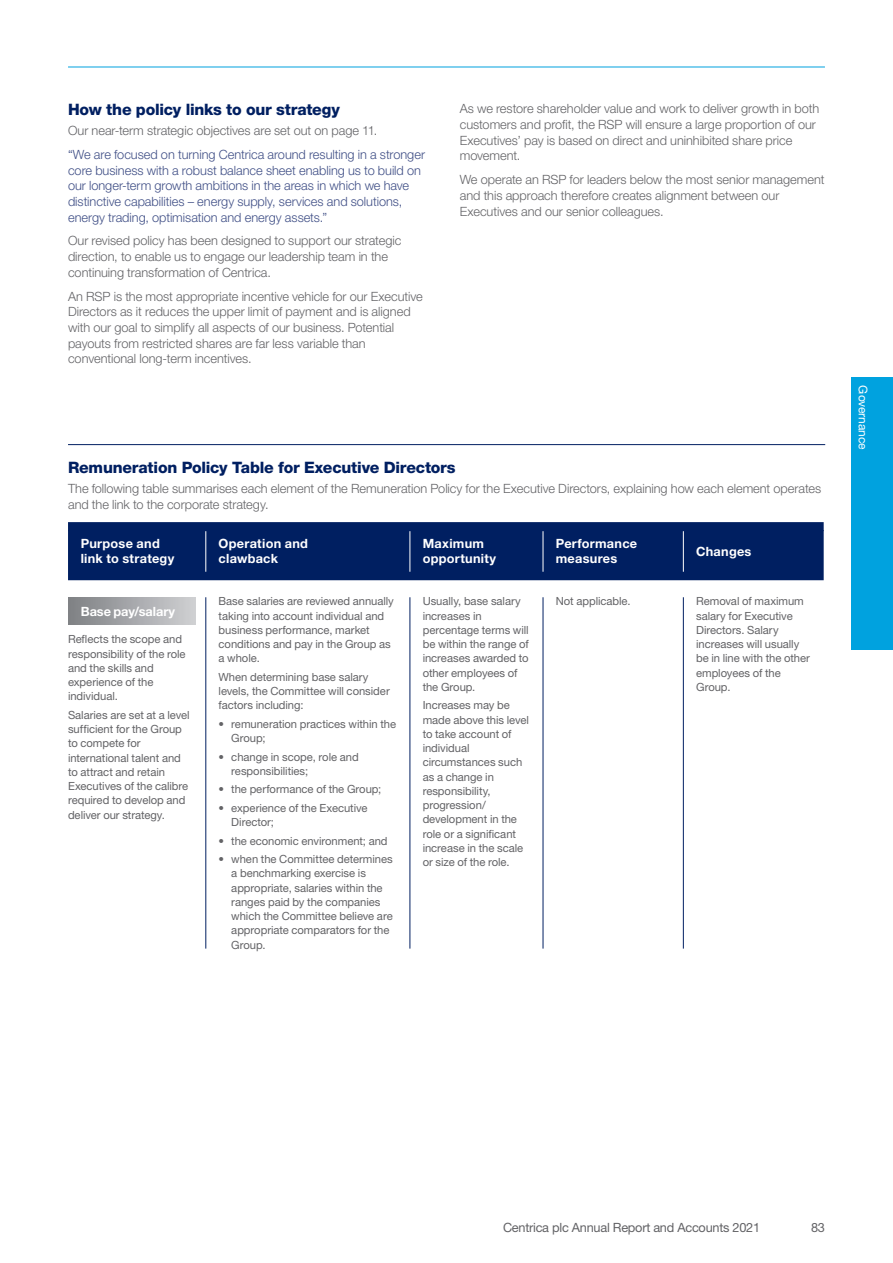
<style>
.page{position:relative;width:893px;height:1263px;background:#fff}
.page>*{position:absolute;margin:0;border:0;box-sizing:border-box;transform-origin:0 0}
._01_Body___Heading_1{font:800 15.75px "Helvetica Neue LT Std";letter-spacing:-.015em;color:#001f61}
._05_Body___Copy{font:300 12.75px/15.8px "Helvetica Neue LT Std";color:#636366}
._05_Body___Copy-2{font:300 12.75px/15.8px "Helvetica Neue LT Std";letter-spacing:-.005em;color:#404f86}
.Remuneration_Policy{font:700 12.75px/15px "Helvetica Neue LT Std";letter-spacing:.02em;color:#fff}
.t1{font:12.75px "Helvetica Neue LT Std";letter-spacing:-.02em;color:#636366}
.Remuneration_Policy-2{font:700 12.75px "Helvetica Neue LT Std";letter-spacing:-.005em;color:#fff}
.t2{font:12px "Helvetica Neue LT Std";letter-spacing:-.005em;color:#fff}
.Table___Body{font:11.25px/14.2px "Helvetica Neue LT Std";letter-spacing:-.005em;color:#636366}
</style>
<div class="page">
<hr style="left:68px;top:444px;width:757px;height:1px;background:#001f61">
<div style="left:68px;top:522px;width:756px;height:58px;background:#001f61"></div>
<hr style="left:206px;top:531px;width:1px;height:41px;background:#fff">
<hr style="left:410px;top:531px;width:1px;height:41px;background:#fff">
<hr style="left:543px;top:531px;width:1px;height:41px;background:#fff">
<hr style="left:683px;top:531px;width:1px;height:41px;background:#fff">
<hr style="left:206px;top:597px;width:1px;height:351px;background:#001f61">
<hr style="left:410px;top:597px;width:1px;height:351px;background:#001f61">
<hr style="left:543px;top:597px;width:1px;height:351px;background:#001f61">
<hr style="left:683px;top:597px;width:1px;height:351px;background:#001f61">
<hr style="left:68px;top:530px;width:138px;height:1px;background:#001f61">
<hr style="left:206px;top:530px;width:204px;height:1px;background:#001f61">
<hr style="left:410px;top:530px;width:133px;height:1px;background:#001f61">
<hr style="left:543px;top:530px;width:140px;height:1px;background:#001f61">
<hr style="left:683px;top:530px;width:141px;height:1px;background:#001f61">
<div style="left:68px;top:597px;width:128px;height:28px;background:linear-gradient(to right,#7e8083,#cfd0d3)"></div>
<hr style="left:68px;top:67px;width:757px;height:1px;background:#00a2df">
<div style="left:851px;top:377px;width:42px;height:273px;background:#00a2df"></div>
<p class="_01_Body___Heading_1" style="left:68px;top:100px;width:273px">How the policy links to our strategy</p>
<p class="_05_Body___Copy" style="left:68px;top:122px;width:311px">Our near-term strategic objectives are set out on page 11.</p>
<p class="_05_Body___Copy-2" style="left:68px;top:146px;width:359px">“We are focused on turning Centrica around resulting in a stronger core business with a robust balance sheet enabling us to build on our longer-term growth ambitions in the areas in which we have distinctive capabilities – energy supply, services and solutions, energy trading, optimisation and energy assets.”</p>
<p class="_05_Body___Copy" style="left:68px;top:233px;width:335px">Our revised policy has been designed to support our strategic direction, to enable us to engage our leadership team in the continuing transformation of Centrica.</p>
<p class="_05_Body___Copy" style="left:68px;top:288px;width:356px">An RSP is the most appropriate incentive vehicle for our Executive Directors as it reduces the upper limit of payment and is aligned with our goal to simplify all aspects of our business. Potential payouts from restricted shares are far less variable than conventional long-term incentives.</p>
<p class="_05_Body___Copy" style="left:460px;top:101px;width:361px">As we restore shareholder value and work to deliver growth in both customers and profit, the RSP will ensure a large proportion of our Executives’ pay is based on direct and uninhibited share price movement.</p>
<p class="_05_Body___Copy" style="left:460px;top:171px;width:366px">We operate an RSP for leaders below the most senior management and this approach therefore creates alignment between our<br>Executives and our senior colleagues.</p>
<p class="_01_Body___Heading_1" style="left:68px;top:458px;width:389px">Remuneration Policy Table for Executive Directors</p>
<p class="_05_Body___Copy" style="left:68px;top:480px;width:755px">The following table summarises each element of the Remuneration Policy for the Executive Directors, explaining how each element operates and the link to the corporate strategy.</p>
<p class="Remuneration_Policy" style="left:81px;top:536px;width:95px">Purpose and link to strategy</p>
<p class="Remuneration_Policy" style="left:219px;top:536px;width:91px">Operation and clawback</p>
<p class="Remuneration_Policy" style="left:423px;top:536px;width:75px">Maximum opportunity</p>
<p class="Remuneration_Policy" style="left:556px;top:536px;width:83px">Performance measures</p>
<p class="Remuneration_Policy" style="left:696px;top:543px;width:57px">Changes</p>
<p class="Remuneration_Policy-2" style="left:81px;top:603px;width:96px">Base pay/salary</p>
<p class="Table___Body" style="left:68px;top:632px;width:119px">Reflects the scope and responsibility of the role and the skills and experience of the individual.</p>
<p class="Table___Body" style="left:68px;top:708px;width:123px">Salaries are set at a level sufficient for the Group to compete for international talent and to attract and retain<br>Executives of the calibre required to develop and deliver our strategy.</p>
<p class="Table___Body" style="left:219px;top:594px;width:177px">Base salaries are reviewed annually taking into account individual and business performance, market conditions and pay in the Group as a whole.</p>
<p class="Table___Body" style="left:219px;top:670px;width:173px">When determining base salary levels, the Committee will consider factors including:</p>
<p class="Table___Body" style="left:231px;top:716px;width:166px;text-indent:-13px">• remuneration practices within the<br>Group;</p>
<p class="Table___Body" style="left:231px;top:749px;width:129px;text-indent:-13px">• change in scope, role and responsibilities;</p>
<p class="Table___Body" style="left:219px;top:782px;width:164px">• the performance of the Group;</p>
<p class="Table___Body" style="left:231px;top:800px;width:138px;text-indent:-13px">• experience of the Executive<br>Director;</p>
<p class="Table___Body" style="left:219px;top:833px;width:171px">• the economic environment; and</p>
<p class="Table___Body" style="left:231px;top:852px;width:163px;text-indent:-13px">• when the Committee determines a benchmarking exercise is appropriate, salaries within the ranges paid by the companies which the Committee believe are appropriate comparators for the<br>Group.</p>
<p class="Table___Body" style="left:423px;top:594px;width:108px">Usually, base salary increases in percentage terms will be within the range of increases awarded to other employees of the Group.</p>
<p class="Table___Body" style="left:423px;top:698px;width:108px">Increases may be made above this level to take account of individual circumstances such as a change in responsibility, progression/ development in the role or a significant increase in the scale or size of the role.</p>
<p class="Table___Body" style="left:556px;top:594px;width:76px">Not applicable.</p>
<p class="Table___Body" style="left:696px;top:594px;width:115px">Removal of maximum salary for Executive<br>Directors. Salary increases will usually be in line with the other employees of the<br>Group.</p>
<p class="t2" style="left:870px;top:385px;width:66px;rotate:90deg">Governance</p>
<p class="t1" style="left:503px;top:1219px;width:259px">Centrica plc Annual Report and Accounts 2021</p>
<p class="t1" style="left:811px;top:1219px;width:15px">83</p>
</div>
